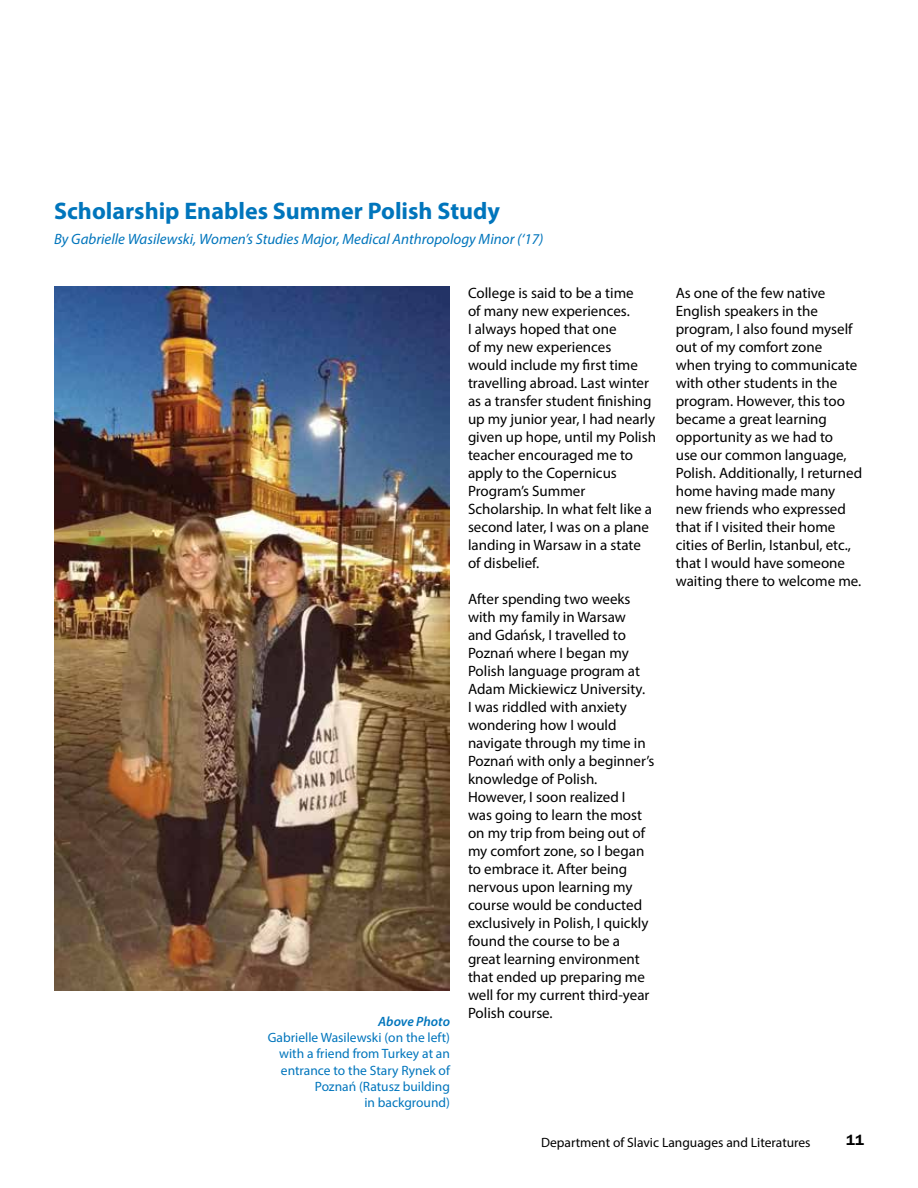
<style>
.page{position:relative;width:918px;height:1188px;background:#fff}
.page>*{position:absolute;margin:0;border:0;box-sizing:border-box;transform-origin:0 0}
.t1{font:700 24px "Myriad Pro";color:#0075bc}
.t2{font:15px/18px "Myriad Pro";color:#000}
.t3{font:italic 15px "Myriad Pro";color:#0075bc}
.t4{font:600 15px "Franklin Gothic";color:#000}
.t5{font:13.5px/16.2px "Myriad Pro";color:#0075bc;text-align:right}
.t6{font:13.5px "Myriad Pro";color:#000}
.t7{font:italic 600 13.5px "Myriad Pro";color:#0075bc}
</style>
<div class="page">
<img style="left:54px;top:286px;width:396px;height:704px">
<h1 class="t1" style="left:54px;top:195px;width:448px">Scholarship Enables Summer Polish Study</h1>
<p class="t3" style="left:54px;top:230px;width:491px">By Gabrielle Wasilewski, Women’s Studies Major, Medical Anthropology Minor (‘17)</p>
<p class="t7" style="left:378px;top:1013px;width:73px">Above Photo</p>
<p class="t5" style="left:268px;top:1029px;width:184px">Gabrielle Wasilewski (on the left) with a friend from Turkey at an entrance to the Stary Rynek of<br>Poznań (Ratusz building<br>in background)</p>
<p class="t2" style="left:468px;top:283px;width:190px">College is said to be a time<br>of many new experiences.<br>I always hoped that one<br>of my new experiences<br>would include my first time travelling abroad. Last winter as a transfer student finishing up my junior year, I had nearly given up hope, until my Polish teacher encouraged me to apply to the Copernicus<br>Program’s Summer<br>Scholarship. In what felt like a second later, I was on a plane landing in Warsaw in a state of disbelief.</p>
<p class="t2" style="left:468px;top:589px;width:188px">After spending two weeks with my family in Warsaw<br>and Gdańsk, I travelled to<br>Poznań where I began my<br>Polish language program at<br>Adam Mickiewicz University.<br>I was riddled with anxiety wondering how I would navigate through my time in<br>Poznań with only a beginner’s knowledge of Polish.<br>However, I soon realized I<br>was going to learn the most on my trip from being out of my comfort zone, so I began to embrace it. After being nervous upon learning my course would be conducted exclusively in Polish, I quickly found the course to be a great learning environment that ended up preparing me well for my current third-year<br>Polish course.</p>
<p class="t2" style="left:676px;top:283px;width:188px">As one of the few native<br>English speakers in the program, I also found myself out of my comfort zone<br>when trying to communicate with other students in the program. However, this too became a great learning opportunity as we had to<br>use our common language,<br>Polish. Additionally, I returned home having made many new friends who expressed that if I visited their home cities of Berlin, Istanbul, etc., that I would have someone waiting there to welcome me.</p>
<p class="t6" style="left:541px;top:1134px;width:271px">Department of Slavic Languages and Literatures</p>
<p class="t4" style="left:846px;top:1130px;width:19px">11</p>
</div>
